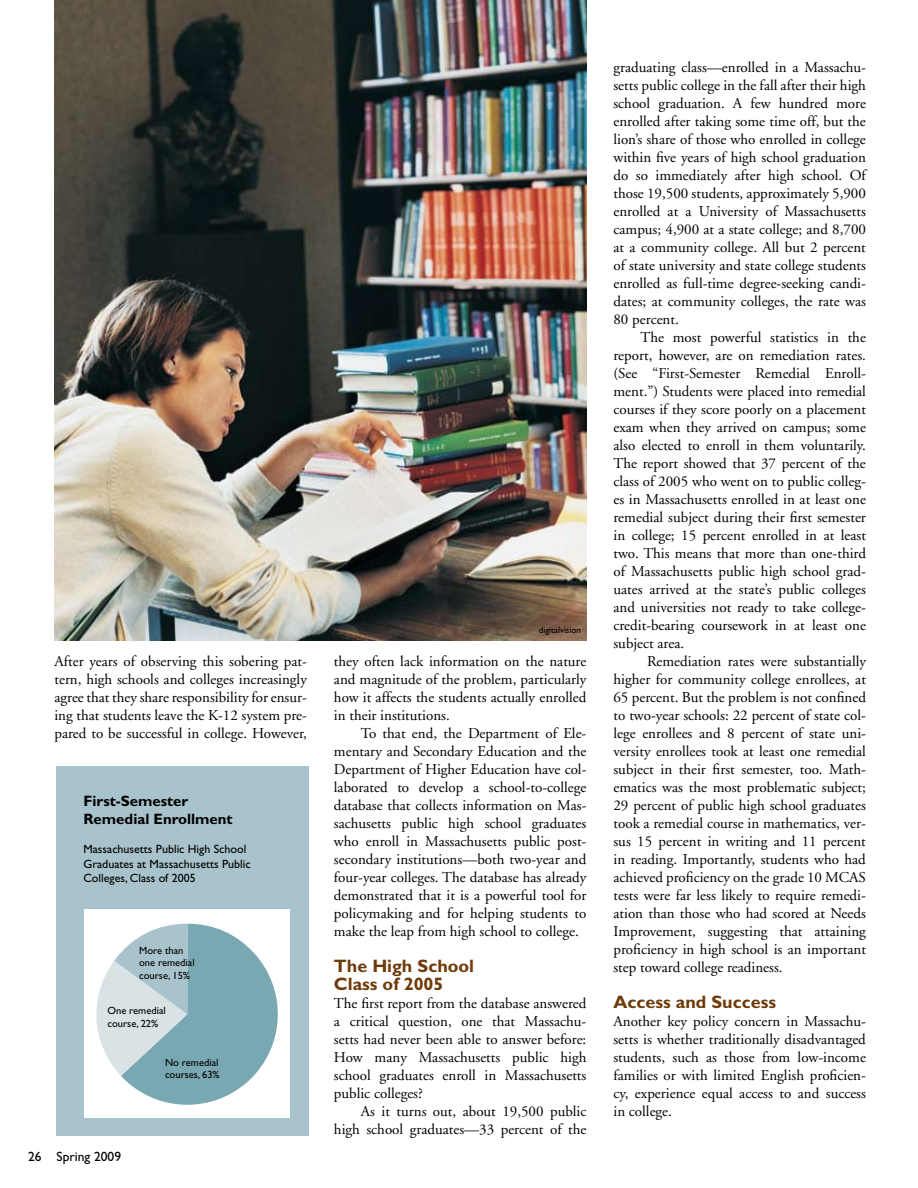
<style>
.page{position:relative;width:918px;height:1188px;background:#fff}
.page>*{position:absolute;margin:0;border:0;box-sizing:border-box;transform-origin:0 0}
.t1{font:700 18px/18px "Gill Sans";color:#6e3b08}
.t2{font:15px/18px "Adobe Garamond";color:#000;text-align:justify}
.t3{font:700 15px/18px "Gill Sans";color:#000}
.t4{font:13.5px "Gill Sans";color:#000}
.t5{font:12px/14.4px "Gill Sans";color:#000}
.t6{font:10.5px/12.6px "Gill Sans";color:#000}
.t7{font:9px "Gill Sans";color:#000}
</style>
<div class="page">
<div style="left:56px;top:767px;width:253px;height:369px;background:#a8c3cb"></div>
<div style="left:84px;top:909px;width:206px;height:209px;background:#fff"></div>
<svg style="left:96px;top:924px;width:182px;height:181px"></svg>
<img style="left:55px;top:0;width:531px;height:640px">
<p class="t7" style="left:539px;top:625px;width:44px">digitalvision</p>
<p class="t2" style="left:54px;top:653px;width:254px">After years of observing this sobering pat&shy;tern, high schools and colleges increasingly agree that they share responsibility for ensur&shy;ing that students leave the K-12 system pre&shy;pared to be successful in college. However,</p>
<p class="t2" style="left:334px;top:653px;width:254px">they often lack information on the nature and magnitude of the problem, particularly how it affects the students actually enrolled in their institutions.</p>
<p class="t2" style="left:334px;top:725px;width:254px;text-indent:27px">To that end, the Department of Ele&shy;mentary and Secondary Education and the Department of Higher Education have col&shy;laborated to develop a school-to-college database that collects information on Mas&shy;sachusetts public high school graduates who enroll in Massachusetts public post&shy;secondary institutions—both two-year and four-year colleges. The database has already demonstrated that it is a powerful tool for policymaking and for helping students to make the leap from high school to college.</p>
<p class="t1" style="left:334px;top:957px;width:142px">The High School<br>Class of 2005</p>
<p class="t2" style="left:334px;top:995px;width:254px">The first report from the database answered a critical question, one that Massachu&shy;setts had never been able to answer before:<br>How many Massachusetts public high school graduates enroll in Massachusetts public colleges?</p>
<p class="t2" style="left:334px;top:1103px;width:254px;text-align:right">As it turns out, about 19,500 public high school graduates—33 percent of the</p>
<p class="t3" style="left:84px;top:792px;width:151px">First-Semester<br>Remedial Enrollment</p>
<p class="t5" style="left:84px;top:842px;width:169px">Massachusetts Public High School<br>Graduates at Massachusetts Public<br>Colleges, Class of 2005</p>
<p class="t6" style="left:139px;top:944px;width:57px">More than one remedial course, 15%</p>
<p class="t6" style="left:107px;top:1004px;width:60px">One remedial course, 22%</p>
<p class="t6" style="left:165px;top:1056px;width:56px">No remedial courses, 63%</p>
<p class="t4" style="left:28px;top:1149px;width:95px">26 Spring 2009</p>
<p class="t2" style="left:613px;top:59px;width:254px">graduating class—enrolled in a Massachu&shy;setts public college in the fall after their high school graduation. A few hundred more enrolled after taking some time off, but the lion’s share of those who enrolled in college within five years of high school graduation do so immediately after high school. Of those 19,500 students, approximately 5,900 enrolled at a University of Massachusetts campus; 4,900 at a state college; and 8,700 at a community college. All but 2 percent of state university and state college students enrolled as full-time degree-seeking candi&shy;dates; at community colleges, the rate was 80 percent.</p>
<p class="t2" style="left:613px;top:329px;width:254px;text-indent:27px">The most powerful statistics in the report, however, are on remediation rates. (See “First-Semester Remedial Enroll&shy;ment.”) Students were placed into remedial courses if they score poorly on a placement exam when they arrived on campus; some also elected to enroll in them voluntarily.<br>The report showed that 37 percent of the class of 2005 who went on to public colleg&shy;es in Massachusetts enrolled in at least one remedial subject during their first semester in college; 15 percent enrolled in at least two. This means that more than one-third of Massachusetts public high school grad&shy;uates arrived at the state’s public colleges and universities not ready to take college&shy;credit-bearing coursework in at least one subject area.</p>
<p class="t2" style="left:613px;top:653px;width:254px;text-indent:34px">Remediation rates were substantially higher for community college enrollees, at 65 percent. But the problem is not confined to two-year schools: 22 percent of state col&shy;lege enrollees and 8 percent of state uni&shy;versity enrollees took at least one remedial subject in their first semester, too. Math&shy;ematics was the most problematic subject; 29 percent of public high school graduates took a remedial course in mathematics, ver&shy;sus 15 percent in writing and 11 percent in reading. Importantly, students who had achieved proficiency on the grade 10 MCAS tests were far less likely to require remedi&shy;ation than those who had scored at Needs Improvement, suggesting that attaining proficiency in high school is an important step toward college readiness.</p>
<p class="t1" style="left:613px;top:993px;width:164px">Access and Success</p>
<p class="t2" style="left:613px;top:1013px;width:254px">Another key policy concern in Massachu&shy;setts is whether traditionally disadvantaged students, such as those from low-income families or with limited English proficien&shy;cy, experience equal access to and success in college.</p>
</div>
